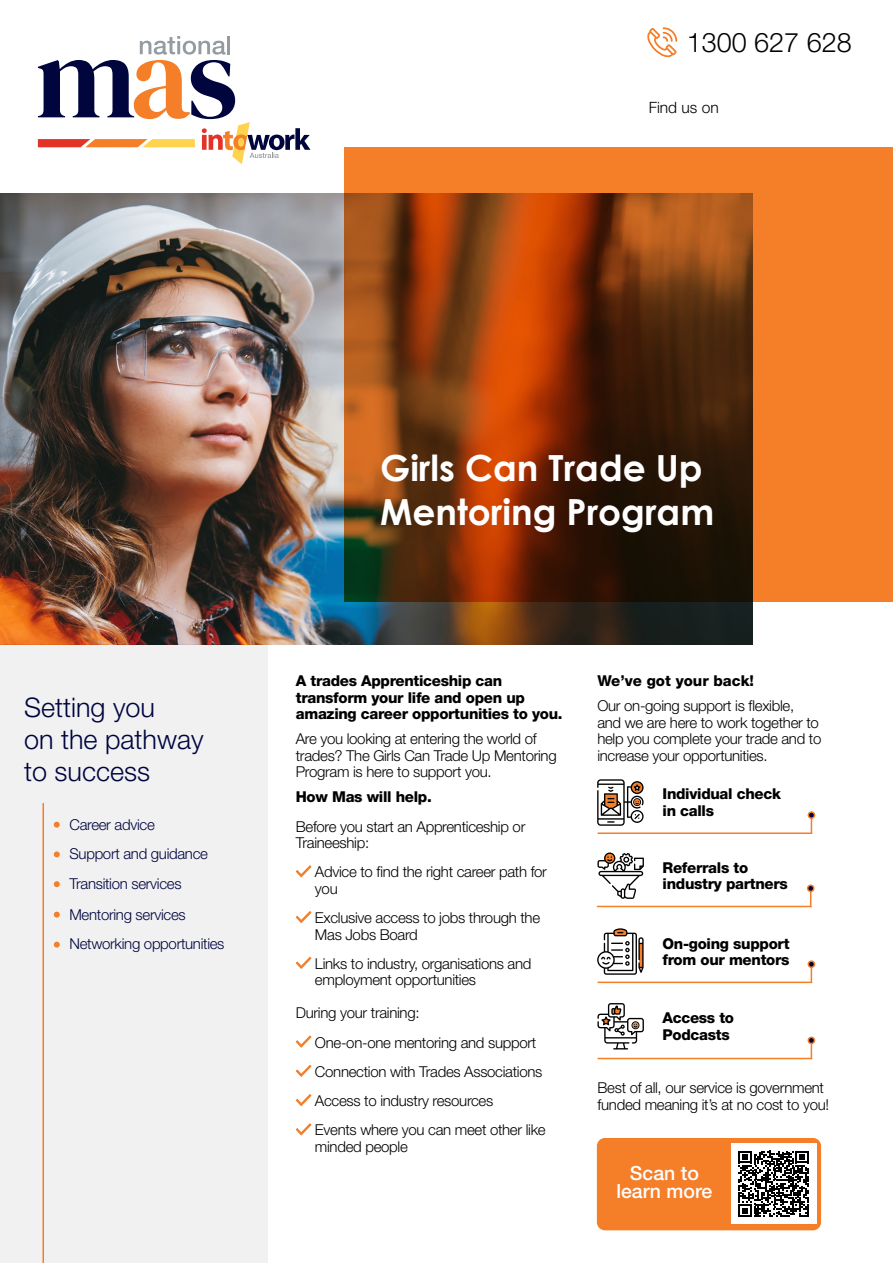
<style>
.page{position:relative;width:893px;height:1263px;background:#fff}
.page>*{position:absolute;margin:0;border:0;box-sizing:border-box;transform-origin:0 0}
.t1{font:700 36px/43.2px "Century Gothic";color:#fff}
.t2{font:300 27px/32.4px "Helvetica Neue LT Std";color:#00053e}
.t3{font:300 27px "Helvetica Neue LT Std";color:#000}
.t4{font:500 19.5px/18px "Helvetica Neue LT Std";color:#fff;text-align:center}
.t5{font:300 15.6px "Helvetica Neue LT Std";color:#000}
.t6{font:300 15px/16.5px "Helvetica Neue LT Std";letter-spacing:-.02em;color:#000}
.t7{font:800 15px/16.5px "Helvetica Neue LT Std";letter-spacing:-.02em;color:#000}
.t8{font:300 15px/29.7px "Helvetica Neue LT Std";letter-spacing:-.02em;color:#00053e}
.t9{font:800 15px "Helvetica Neue LT Std";color:#000}
</style>
<div class="page">
<svg style="left:597px;top:1003px;width:47px;height:46px"></svg>
<svg style="left:296px;top:865px;width:15px;height:13px"></svg>
<svg style="left:296px;top:911px;width:15px;height:12px"></svg>
<svg style="left:296px;top:957px;width:15px;height:12px"></svg>
<svg style="left:296px;top:1035px;width:15px;height:12px"></svg>
<svg style="left:296px;top:1065px;width:15px;height:12px"></svg>
<svg style="left:296px;top:1094px;width:15px;height:12px"></svg>
<svg style="left:296px;top:1123px;width:15px;height:13px"></svg>
<img style="left:0;top:193px;width:753px;height:451px">
<svg style="left:344px;top:147px;width:549px;height:454px;background:#9d4b15"></svg>
<svg style="left:597px;top:852px;width:47px;height:47px"></svg>
<svg style="left:597px;top:779px;width:47px;height:47px"></svg>
<svg style="left:597px;top:928px;width:47px;height:47px"></svg>
<div style="left:597px;top:1138px;width:224px;height:92px;background:#f57e29;border-radius:8px"></div>
<div style="left:731px;top:1144px;width:85px;height:80px;background:#fff"></div>
<svg style="left:738px;top:1151px;width:71px;height:66px"></svg>
<hr style="left:598px;top:832px;width:214px;height:2px;background:#f57e29">
<svg style="left:808px;top:812px;width:6px;height:22px"></svg>
<div style="left:808px;top:811px;width:7px;height:8px;border:2px solid #f57e29;border-radius:50%"></div>
<hr style="left:597px;top:906px;width:214px;height:1px;background:#f57e29">
<svg style="left:808px;top:885px;width:6px;height:22px"></svg>
<div style="left:807px;top:884px;width:7px;height:8px;border:2px solid #f57e29;border-radius:50%"></div>
<hr style="left:598px;top:981px;width:214px;height:2px;background:#f57e29">
<svg style="left:808px;top:961px;width:6px;height:22px"></svg>
<div style="left:808px;top:960px;width:7px;height:8px;border:2px solid #f57e29;border-radius:50%"></div>
<hr style="left:598px;top:1058px;width:214px;height:1px;background:#f57e29">
<svg style="left:808px;top:1037px;width:6px;height:22px"></svg>
<div style="left:808px;top:1036px;width:7px;height:8px;border:2px solid #f57e29;border-radius:50%"></div>
<div style="left:0;top:644px;width:268px;height:619px;background:#f1f1f2"></div>
<hr style="left:43px;top:803px;width:1px;height:460px;background:#f57e29">
<svg style="left:54px;top:822px;width:6px;height:6px"></svg>
<svg style="left:54px;top:851px;width:6px;height:6px"></svg>
<svg style="left:54px;top:881px;width:6px;height:6px"></svg>
<svg style="left:54px;top:912px;width:6px;height:5px"></svg>
<svg style="left:54px;top:942px;width:6px;height:5px"></svg>
<svg style="left:647px;top:27px;width:30px;height:30px"></svg>
<svg style="left:38px;top:36px;width:272px;height:128px"></svg>
<h2 class="t3" style="left:687px;top:26px;width:167px">1300 627 628</h2>
<p class="t5" style="left:649px;top:98px;width:72px">Find us on</p>
<h2 class="t2" style="left:24px;top:690px;width:181px">Setting you<br>on the pathway to success</h2>
<p class="t8" style="left:69px;top:809px;width:140px">Career advice<br>Support and guidance<br>Transition services</p>
<p class="t8" style="left:69px;top:900px;width:157px;line-height:29px">Mentoring services<br>Networking opportunities</p>
<h1 class="t1" style="left:380px;top:445px;width:336px">Girls Can Trade Up<br>Mentoring Program</h1>
<p class="t7" style="left:296px;top:673px;width:268px">A trades Apprenticeship can transform your life and open up amazing career opportunities to you.</p>
<p class="t6" style="left:296px;top:730px;width:262px">Are you looking at entering the world of trades? The Girls Can Trade Up Mentoring<br>Program is here to support you.</p>
<p class="t7" style="left:296px;top:789px;width:138px">How Mas will help.</p>
<p class="t6" style="left:296px;top:818px;width:231px">Before you start an Apprenticeship or<br>Traineeship:</p>
<p class="t6" style="left:315px;top:863px;width:234px">Advice to find the right career path for you</p>
<p class="t6" style="left:315px;top:909px;width:227px">Exclusive access to jobs through the<br>Mas Jobs Board</p>
<p class="t6" style="left:315px;top:955px;width:218px">Links to industry, organisations and employment opportunities</p>
<p class="t6" style="left:315px;top:998px;width:232px;line-height:29.2px;text-indent:-19px">During your training:<br>One-on-one mentoring and support<br>Connection with Trades Associations<br>Access to industry resources<br>Events where you can meet other like</p>
<p class="t6" style="left:315px;top:1138px;width:94px">minded people</p>
<p class="t9" style="left:597px;top:672px;width:158px">We’ve got your back!</p>
<p class="t6" style="left:597px;top:697px;width:226px">Our on-going support is flexible, and we are here to work together to help you complete your trade and to increase your opportunities.</p>
<p class="t7" style="left:663px;top:786px;width:120px">Individual check in calls</p>
<p class="t7" style="left:663px;top:859px;width:127px">Referrals to industry partners</p>
<p class="t7" style="left:663px;top:935px;width:128px">On-going support from our mentors</p>
<p class="t7" style="left:663px;top:1010px;width:73px">Access to<br>Podcasts</p>
<p class="t6" style="left:598px;top:1079px;width:233px">Best of all, our service is government funded meaning it’s at no cost to you!</p>
<h3 class="t4" style="left:616px;top:1163px;width:98px">Scan to learn more</h3>
</div>
